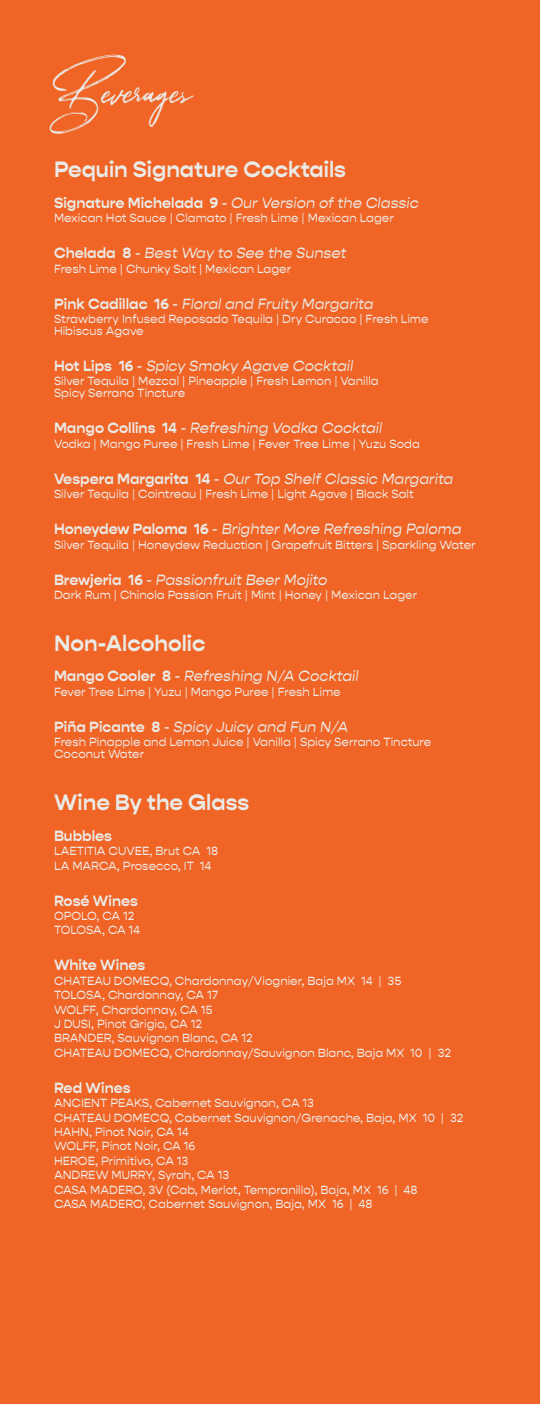
<style>
.page{position:relative;width:540px;height:1404px;background:#f06425}
.page>*{position:absolute;margin:0;border:0;box-sizing:border-box;transform-origin:0 0}
.t1{font:45px "Boathouse";color:#eaeae6}
.t2{font:700 22.5px "Gopher";color:#eaeae6}
.t3{font:italic 15px "Gopher";color:#eaeae6}
.t4{font:700 15px "Gopher";color:#eaeae6}
.t5{font:12px "Gopher";color:#efece9}
.s1{font-weight:700;font-style:normal}
</style>
<div class="page">
<p class="t1" style="left:46px;top:65px;width:147px">Beverages</p>
<p class="t2" style="left:54px;top:156px;width:294px">Pequin Signature Cocktails</p>
<p class="t3" style="left:54px;top:194px;width:366px"><span class="s1">Signature Michelada 9</span> - Our Version of the Classic</p>
<p class="t5" style="left:54px;top:211px;width:341px">Mexican Hot Sauce | Clamato | Fresh Lime | Mexican Lager</p>
<p class="t3" style="left:54px;top:245px;width:294px"><span class="s1">Chelada 8</span> - Best Way to See the Sunset</p>
<p class="t5" style="left:54px;top:262px;width:239px">Fresh Lime | Chunky Salt | Mexican Lager</p>
<p class="t3" style="left:54px;top:295px;width:321px"><span class="s1">Pink Cadillac 16</span> - Floral and Fruity Margarita</p>
<p class="t5" style="left:54px;top:312px;width:376px">Strawberry Infused Reposado Tequila | Dry Curacao | Fresh Lime</p>
<p class="t5" style="left:54px;top:324px;width:91px">Hibiscus Agave</p>
<p class="t3" style="left:54px;top:357px;width:301px"><span class="s1">Hot Lips 16</span> - Spicy Smoky Agave Cocktail</p>
<p class="t5" style="left:54px;top:374px;width:326px">Silver Tequila | Mezcal | Pineapple | Fresh Lemon | Vanilla</p>
<p class="t5" style="left:54px;top:386px;width:133px">Spicy Serrano Tincture</p>
<p class="t3" style="left:54px;top:420px;width:330px"><span class="s1">Mango Collins 14</span> - Refreshing Vodka Cocktail</p>
<p class="t5" style="left:54px;top:437px;width:367px">Vodka | Mango Puree | Fresh Lime | Fever Tree Lime | Yuzu Soda</p>
<p class="t3" style="left:54px;top:470px;width:401px"><span class="s1">Vespera Margarita 14</span> - Our Top Shelf Classic Margarita</p>
<p class="t5" style="left:54px;top:487px;width:361px">Silver Tequila | Cointreau | Fresh Lime | Light Agave | Black Salt</p>
<p class="t3" style="left:54px;top:521px;width:409px"><span class="s1">Honeydew Paloma 16</span> - Brighter More Refreshing Paloma</p>
<p class="t5" style="left:54px;top:538px;width:423px">Silver Tequila | Honeydew Reduction | Grapefruit Bitters | Sparkling Water</p>
<p class="t3" style="left:54px;top:571px;width:275px"><span class="s1">Brewjeria 16</span> - Passionfruit Beer Mojito</p>
<p class="t5" style="left:54px;top:588px;width:365px">Dark Rum | Chinola Passion Fruit | Mint | Honey | Mexican Lager</p>
<p class="t2" style="left:54px;top:630px;width:153px">Non-Alcoholic</p>
<p class="t3" style="left:54px;top:668px;width:306px"><span class="s1">Mango Cooler 8</span> - Refreshing N/A Cocktail</p>
<p class="t5" style="left:54px;top:685px;width:288px">Fever Tree Lime | Yuzu | Mango Puree | Fresh Lime</p>
<p class="t3" style="left:54px;top:718px;width:296px"><span class="s1">Piña Picante 8</span> - Spicy Juicy and Fun N/A</p>
<p class="t5" style="left:54px;top:735px;width:379px">Fresh Pinapple and Lemon Juice | Vanilla | Spicy Serrano Tincture</p>
<p class="t5" style="left:54px;top:747px;width:92px">Coconut Water</p>
<p class="t2" style="left:54px;top:789px;width:197px">Wine By the Glass</p>
<p class="t4" style="left:54px;top:827px;width:60px">Bubbles</p>
<p class="t5" style="left:54px;top:844px;width:166px">LAETITIA CUVEE, Brut CA 18</p>
<p class="t5" style="left:54px;top:859px;width:159px">LA MARCA, Prosecco, IT 14</p>
<p class="t4" style="left:54px;top:892px;width:86px">Rosé Wines</p>
<p class="t5" style="left:54px;top:909px;width:82px">OPOLO, CA 12</p>
<p class="t5" style="left:54px;top:923px;width:88px">TOLOSA, CA 14</p>
<p class="t4" style="left:54px;top:956px;width:93px">White Wines</p>
<p class="t5" style="left:54px;top:974px;width:349px">CHATEAU DOMECQ, Chardonnay/Viognier, Baja MX 14 | 35</p>
<p class="t5" style="left:54px;top:988px;width:166px">TOLOSA, Chardonnay, CA 17</p>
<p class="t5" style="left:54px;top:1003px;width:160px">WOLFF, Chardonnay, CA 15</p>
<p class="t5" style="left:54px;top:1017px;width:150px">J DUSI, Pinot Grigio, CA 12</p>
<p class="t5" style="left:54px;top:1031px;width:200px">BRANDER, Sauvignon Blanc, CA 12</p>
<p class="t5" style="left:54px;top:1046px;width:399px">CHATEAU DOMECQ, Chardonnay/Sauvignon Blanc, Baja MX 10 | 32</p>
<p class="t4" style="left:54px;top:1079px;width:78px">Red Wines</p>
<p class="t5" style="left:54px;top:1096px;width:262px">ANCIENT PEAKS, Cabernet Sauvignon, CA 13</p>
<p class="t5" style="left:54px;top:1111px;width:411px">CHATEAU DOMECQ, Cabernet Sauvignon/Grenache, Baja, MX 10 | 32</p>
<p class="t5" style="left:54px;top:1125px;width:136px">HAHN, Pinot Noir, CA 14</p>
<p class="t5" style="left:54px;top:1139px;width:143px">WOLFF, Pinot Noir, CA 16</p>
<p class="t5" style="left:54px;top:1154px;width:136px">HEROE, Primitivo, CA 13</p>
<p class="t5" style="left:54px;top:1168px;width:177px">ANDREW MURRY, Syrah, CA 13</p>
<p class="t5" style="left:54px;top:1183px;width:365px">CASA MADERO, 3V (Cab, Merlot, Tempranillo), Baja, MX 16 | 48</p>
<p class="t5" style="left:54px;top:1197px;width:320px">CASA MADERO, Cabernet Sauvignon, Baja, MX 16 | 48</p>
</div>
